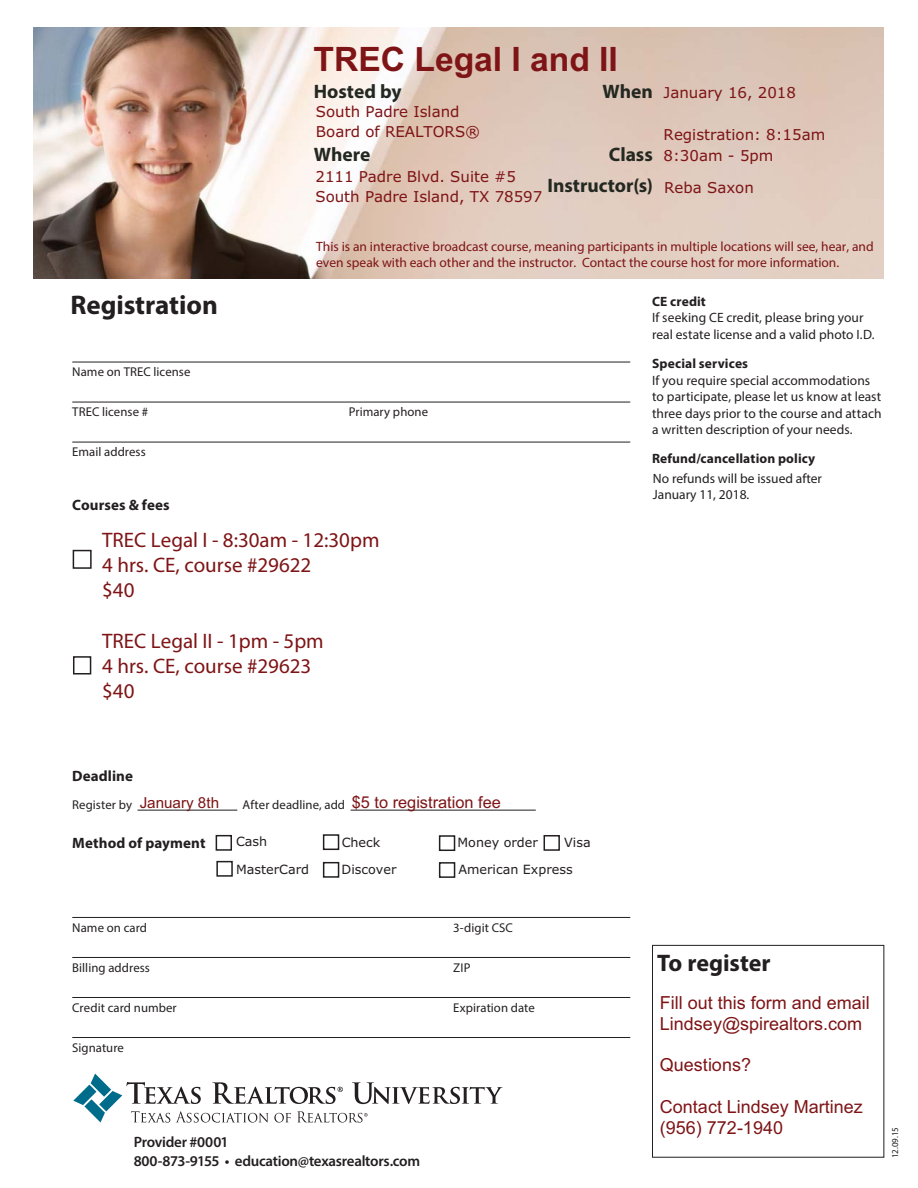
<style>
.page{position:relative;width:918px;height:1188px;background:#fff}
.page>*{position:absolute;margin:0;border:0;box-sizing:border-box;transform-origin:0 0}
.t1{font:700 33.6px "Arial";color:#7e1416}
.t2{font:700 27px "Myriad Pro";letter-spacing:-.005em;color:#231f20}
.t3{font:700 24px "Myriad Pro";letter-spacing:-.005em;color:#231f20}
.t4{font:21px/25.2px "Myriad Pro";color:#7e1416}
.t5{font:700 19.5px/31.5px "Myriad Pro";color:#232821;text-align:right}
.t6{font:18px/20.9px "Arial";color:#7e1416}
.t7{font:16.35px "Arial";color:#7e1416}
.t8{font:15.15px "Arial";color:#7e1416}
.t9{font:15px/20.2px "Verdana";color:#7e1416}
.t10{font:600 15px/19.5px "Myriad Pro";letter-spacing:-.02em;color:#231f20}
.t11{font:700 15px "Myriad Pro";letter-spacing:.005em;color:#231f20}
.t12{font:13.5px/16.5px "Myriad Pro";color:#231f20}
.t13{font:13.5px/16.2px "Myriad Pro";color:#7e1416}
.t14{font:700 13.5px "Myriad Pro";letter-spacing:.01em;color:#231f20}
.t15{font:12.75px "Myriad Pro";letter-spacing:.005em;color:#231f20}
.t16{font:12.75px "Verdana";color:#231f20}
.t17{font:9px "Myriad Pro";color:#231f20}
</style>
<div class="page">
<hr style="left:137px;top:810px;width:100px;height:1px;background:#231f20">
<hr style="left:351px;top:810px;width:185px;height:1px;background:#231f20">
<hr style="left:72px;top:917px;width:558px;height:1px;background:#231f20">
<hr style="left:72px;top:957px;width:558px;height:1px;background:#231f20">
<hr style="left:72px;top:997px;width:558px;height:1px;background:#231f20">
<hr style="left:72px;top:1037px;width:558px;height:1px;background:#231f20">
<div style="left:652px;top:945px;width:232px;height:213px;border:1px solid #231f20"></div>
<svg style="left:73px;top:1074px;width:430px;height:49px"></svg>
<hr style="left:72px;top:362px;width:558px;height:1px;background:#231f20">
<hr style="left:72px;top:402px;width:558px;height:1px;background:#231f20">
<hr style="left:72px;top:442px;width:558px;height:1px;background:#231f20">
<img style="left:34px;top:27px;width:849px;height:251px">
<div style="left:73px;top:550px;width:19px;height:19px;border:2px solid #231f20"></div>
<div style="left:73px;top:656px;width:18px;height:19px;border:2px solid #231f20"></div>
<div style="left:216px;top:835px;width:16px;height:16px;border:2px solid #231f20"></div>
<div style="left:323px;top:834px;width:16px;height:16px;border:2px solid #231f20"></div>
<div style="left:439px;top:835px;width:16px;height:16px;border:2px solid #231f20"></div>
<div style="left:544px;top:835px;width:16px;height:16px;border:2px solid #231f20"></div>
<div style="left:216px;top:861px;width:17px;height:16px;border:2px solid #231f20"></div>
<svg style="left:322px;top:861px;width:134px;height:17px"></svg>
<h1 class="t1" style="left:314px;top:47px;width:306px">TREC Legal I and II</h1>
<p class="t9" style="left:316px;top:103px;width:166px">South Padre Island<br>Board of REALTORS®</p>
<h3 class="t5" style="left:314px;top:77px;width:89px">Hosted by</h3>
<h3 class="t5" style="left:603px;top:77px;width:52px">When</h3>
<p class="t9" style="left:664px;top:83px;width:134px">January 16, 2018</p>
<p class="t9" style="left:664px;top:126px;width:163px">Registration: 8:15am<br>8:30am - 5pm</p>
<h3 class="t5" style="left:314px;top:140px;width:58px">Where</h3>
<h3 class="t5" style="left:548px;top:140px;width:107px">Class<br>Instructor(s)</h3>
<p class="t9" style="left:315px;top:167px;width:228px">2111 Padre Blvd. Suite #5<br>South Padre Island, TX 78597</p>
<p class="t9" style="left:664px;top:179px;width:91px">Reba Saxon</p>
<p class="t13" style="left:316px;top:239px;width:559px">This is an interactive broadcast course, meaning participants in multiple locations will see, hear, and even speak with each other and the instructor. Contact the course host for more information.</p>
<h2 class="t2" style="left:71px;top:294px;width:149px">Registration</h2>
<p class="t15" style="left:72px;top:367px;width:120px">Name on TREC license</p>
<p class="t15" style="left:72px;top:407px;width:77px">TREC license #</p>
<p class="t15" style="left:349px;top:407px;width:81px">Primary phone</p>
<p class="t15" style="left:72px;top:447px;width:75px">Email address</p>
<p class="t11" style="left:72px;top:499px;width:99px">Courses &amp; fees</p>
<h3 class="t4" style="left:102px;top:528px;width:279px">TREC Legal I - 8:30am - 12:30pm<br>4 hrs. CE, course #29622<br>$40</h3>
<h3 class="t4" style="left:102px;top:629px;width:223px">TREC Legal II - 1pm - 5pm<br>4 hrs. CE, course #29623 $40</h3>
<p class="t14" style="left:652px;top:296px;width:55px">CE credit</p>
<p class="t12" style="left:652px;top:311px;width:224px">If seeking CE credit, please bring your real estate license and a valid photo I.D.</p>
<p class="t14" style="left:652px;top:359px;width:98px">Special services</p>
<p class="t12" style="left:652px;top:373px;width:231px">If you require special accommodations to participate, please let us know at least three days prior to the course and attach a written description of your needs.</p>
<p class="t14" style="left:652px;top:454px;width:165px">Refund/cancellation policy</p>
<p class="t12" style="left:653px;top:471px;width:171px">No refunds will be issued after<br>January 11, 2018.</p>
<p class="t11" style="left:72px;top:770px;width:62px">Deadline</p>
<p class="t15" style="left:72px;top:800px;width:61px">Register by</p>
<p class="t15" style="left:243px;top:800px;width:104px">After deadline, add</p>
<p class="t11" style="left:72px;top:837px;width:135px">Method of payment</p>
<p class="t8" style="left:140px;top:797px;width:81px">January 8th</p>
<p class="t7" style="left:352px;top:796px;width:151px">$5 to registration fee</p>
<p class="t16" style="left:236px;top:836px;width:33px">Cash</p>
<p class="t16" style="left:342px;top:837px;width:40px">Check</p>
<p class="t16" style="left:458px;top:838px;width:82px">Money order</p>
<p class="t16" style="left:564px;top:837px;width:28px">Visa</p>
<p class="t16" style="left:236px;top:865px;width:75px">MasterCard</p>
<p class="t16" style="left:342px;top:865px;width:56px">Discover</p>
<p class="t16" style="left:458px;top:865px;width:116px">American Express</p>
<p class="t15" style="left:72px;top:923px;width:76px">Name on card</p>
<p class="t15" style="left:453px;top:923px;width:61px">3-digit CSC</p>
<p class="t15" style="left:72px;top:963px;width:79px">Billing address</p>
<p class="t15" style="left:453px;top:963px;width:19px">ZIP</p>
<p class="t15" style="left:72px;top:1003px;width:106px">Credit card number</p>
<p class="t15" style="left:453px;top:1003px;width:83px">Expiration date</p>
<p class="t15" style="left:72px;top:1043px;width:53px">Signature</p>
<p class="t10" style="left:134px;top:1132px;width:288px">Provider #0001<br>800-873-9155 • education@texasrealtors.com</p>
<h3 class="t3" style="left:657px;top:954px;width:115px">To register</h3>
<h3 class="t6" style="left:660px;top:994px;width:211px">Fill out this form and email<br>Lindsey@spirealtors.com</h3>
<h3 class="t6" style="left:660px;top:1056px;width:93px">Questions?</h3>
<h3 class="t6" style="left:660px;top:1098px;width:205px">Contact Lindsey Martinez (956) 772-1940</h3>
<p class="t17" style="left:892px;top:1158px;width:33px;rotate:-90deg">12.09.15</p>
</div>
